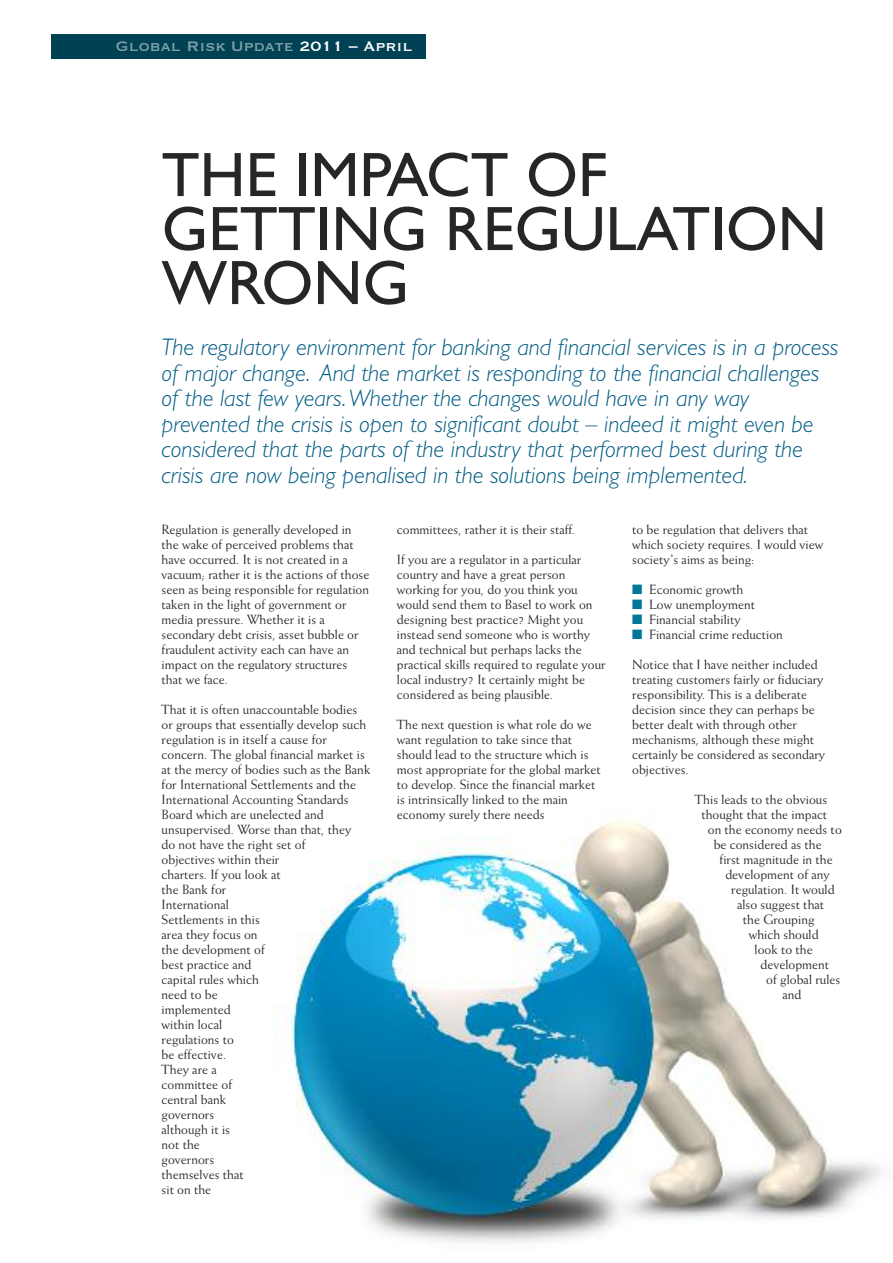
<style>
.page{position:relative;width:893px;height:1263px;background:#fff}
.page>*{position:absolute;margin:0;border:0;box-sizing:border-box;transform-origin:0 0}
.t1{font:63px/54px "Gill Sans";color:#272627}
.t2{font:italic 300 24px/25.5px "Gill Sans";color:#005c83}
.t3{font:18px "Copperplate";color:#80a0a9}
.t4{font:13.5px/15px "Weiss BT";color:#272627}
.s1{color:#fff}
.s2{color:#079}
</style>
<div class="page">
<div style="left:51px;top:34px;width:374px;height:24px;background:#004154"></div>
<img style="left:272px;top:820px;width:610px;height:423px">
<h3 class="t3" style="left:116px;top:35px;width:298px">Global Risk Update <span class="s1">2011 – April</span></h3>
<h1 class="t1" style="left:162px;top:154px;width:667px">THE IMPACT OF<br>GETTING REGULATION<br>WRONG</h1>
<p class="t2" style="left:162px;top:336px;width:678px">The regulatory environment for banking and financial services is in a process of major change. And the market is responding to the financial challenges of the last few years.Whether the changes would have in any way prevented the crisis is open to significant doubt – indeed it might even be considered that the parts of the industry that performed best during the crisis are now being penalised in the solutions being implemented.</p>
<p class="t4" style="left:162px;top:523px;width:209px">Regulation is generally developed in the wake of perceived problems that have occurred. It is not created in a vacuum; rather it is the actions of those seen as being responsible for regulation taken in the light of government or media pressure. Whether it is a secondary debt crisis, asset bubble or fraudulent activity each can have an impact on the regulatory structures that we face.</p>
<p class="t4" style="left:162px;top:703px;width:210px">That it is often unaccountable bodies or groups that essentially develop such regulation is in itself a cause for concern. The global financial market is at the mercy of bodies such as the Bank for International Settlements and the<br>International Accounting Standards<br>Board which are unelected and unsupervised. Worse than that, they<br>do not have the right set of<br>objectives within their<br>charters. If you look at<br>the Bank for<br>International<br>Settlements in this<br>area they focus on<br>the development of<br>best practice and<br>capital rules which<br>need to be<br>implemented<br>within local<br>regulations to<br>be effective.<br>They are a<br>committee of<br>central bank<br>governors<br>although it is<br>not the<br>governors<br>themselves that<br>sit on the</p>
<p class="t4" style="left:397px;top:523px;width:180px">committees, rather it is their staff.</p>
<p class="t4" style="left:397px;top:553px;width:210px">If you are a regulator in a particular country and have a great person working for you, do you think you would send them to Basel to work on designing best practice? Might you instead send someone who is worthy and technical but perhaps lacks the practical skills required to regulate your local industry? It certainly might be considered as being plausible.</p>
<p class="t4" style="left:397px;top:718px;width:206px">The next question is what role do we want regulation to take since that should lead to the structure which is most appropriate for the global market to develop. Since the financial market is intrinsically linked to the main economy surely there needs</p>
<p class="t4" style="left:632px;top:523px;width:193px">to be regulation that delivers that which society requires. I would view society’s aims as being:</p>
<p class="t4" style="left:632px;top:583px;width:113px"><span class="s2">■</span> Economic growth</p>
<p class="t4" style="left:632px;top:598px;width:124px"><span class="s2">■</span> Low unemployment</p>
<p class="t4" style="left:632px;top:613px;width:110px"><span class="s2">■</span> Financial stability</p>
<p class="t4" style="left:632px;top:628px;width:152px"><span class="s2">■</span> Financial crime reduction</p>
<p class="t4" style="left:632px;top:658px;width:195px">Notice that I have neither included treating customers fairly or fiduciary responsibility. This is a deliberate decision since they can perhaps be better dealt with through other mechanisms, although these might certainly be considered as secondary objectives.</p>
<p class="t4" style="left:695px;top:793px;width:134px">This leads to the obvious</p>
<p class="t4" style="left:701px;top:808px;width:127px">thought that the impact</p>
<p class="t4" style="left:708px;top:823px;width:136px">on the economy needs to</p>
<p class="t4" style="left:714px;top:838px;width:110px">be considered as the</p>
<p class="t4" style="left:719px;top:853px;width:115px">first magnitude in the</p>
<p class="t4" style="left:725px;top:868px;width:106px">development of any</p>
<p class="t4" style="left:731px;top:883px;width:105px">regulation. It would</p>
<p class="t4" style="left:737px;top:898px;width:89px">also suggest that</p>
<p class="t4" style="left:743px;top:913px;width:73px">the Grouping</p>
<p class="t4" style="left:749px;top:928px;width:71px">which should</p>
<p class="t4" style="left:755px;top:943px;width:60px">look to the</p>
<p class="t4" style="left:760px;top:958px;width:70px">development</p>
<p class="t4" style="left:766px;top:973px;width:76px">of global rules</p>
<p class="t4" style="left:782px;top:988px;width:21px">and</p>
</div>
